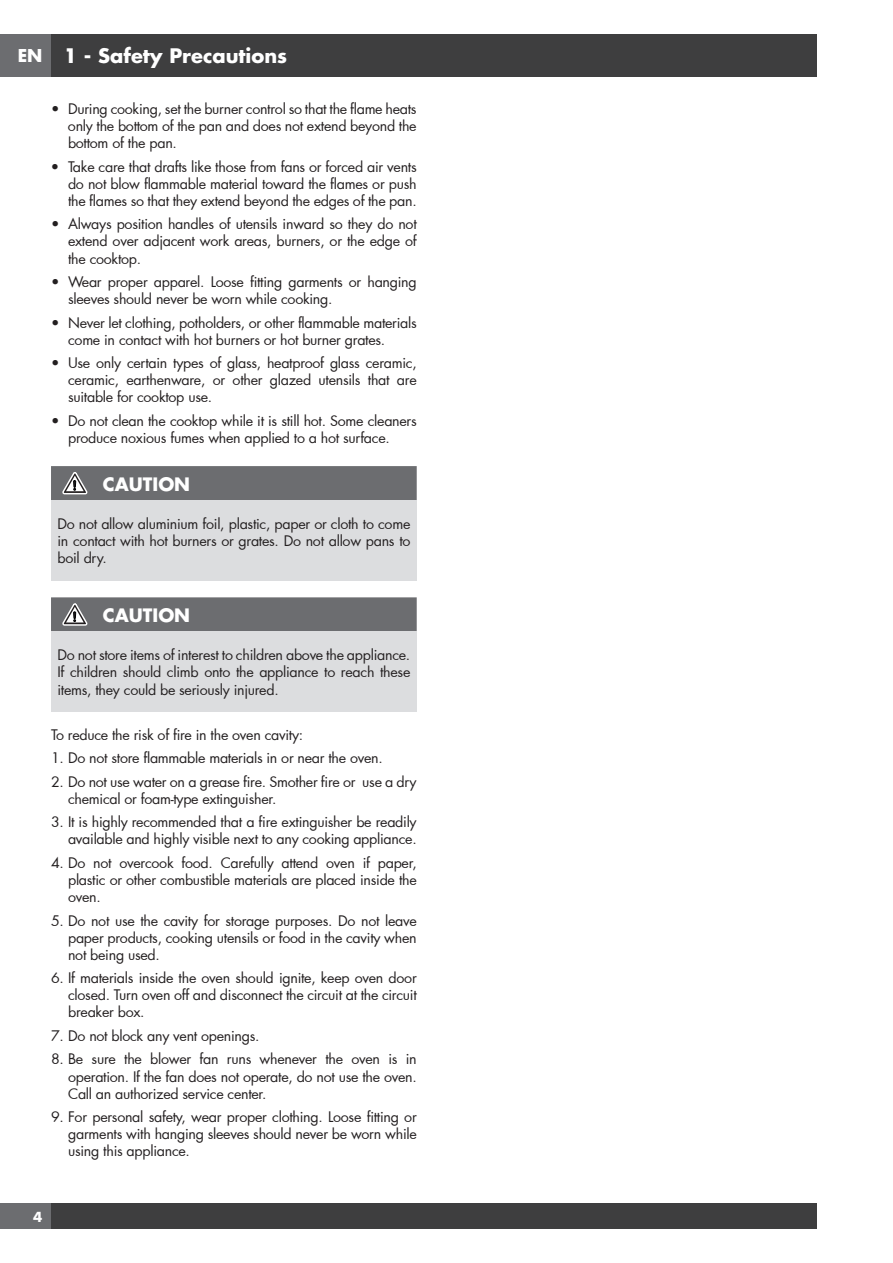
<style>
.page{position:relative;width:893px;height:1263px;background:#fff}
.page>*{position:absolute;margin:0;border:0;box-sizing:border-box;transform-origin:0 0}
.t1{font:700 19.5px "Futura Std";color:#fff}
.t2{font:700 18px "Futura Std";color:#fff}
.t3{font:700 17.25px "Futura Std";color:#fff}
.t4{font:14.25px/17.1px "Futura";letter-spacing:-.02em;color:#231f20;text-align:justify}
.t5{font:700 13.5px "Futura Std";color:#fff}
</style>
<div class="page">
<div style="left:0;top:34px;width:51px;height:43px;background:#6c6d70"></div>
<div style="left:51px;top:34px;width:765px;height:43px;background:#3e3e3f"></div>
<div style="left:0;top:1203px;width:51px;height:26px;background:#6c6d70"></div>
<div style="left:51px;top:1203px;width:765px;height:26px;background:#3e3e3f"></div>
<div style="left:51px;top:500px;width:366px;height:80px;background:#dcdddf"></div>
<div style="left:51px;top:466px;width:366px;height:34px;background:#6c6d70"></div>
<div style="left:51px;top:631px;width:366px;height:80px;background:#dcdddf"></div>
<div style="left:51px;top:597px;width:366px;height:34px;background:#6c6d70"></div>
<p class="t3" style="left:18px;top:44px;width:26px">EN</p>
<h1 class="t1" style="left:64px;top:43px;width:225px">1 - Safety Precautions</h1>
<p class="t4" style="left:68px;top:100px;width:350px;text-indent:-17px">• During cooking, set the burner control so that the flame heats only the bottom of the pan and does not extend beyond the bottom of the pan.</p>
<p class="t4" style="left:68px;top:158px;width:350px;text-indent:-17px">• Take care that drafts like those from fans or forced air vents do not blow flammable material toward the flames or push the flames so that they extend beyond the edges of the pan.</p>
<p class="t4" style="left:68px;top:215px;width:350px;text-indent:-17px">• Always position handles of utensils inward so they do not extend over adjacent work areas, burners, or the edge of the cooktop.</p>
<p class="t4" style="left:68px;top:273px;width:350px;text-indent:-17px">• Wear proper apparel. Loose fitting garments or hanging sleeves should never be worn while cooking.</p>
<p class="t4" style="left:68px;top:314px;width:350px;text-indent:-17px">• Never let clothing, potholders, or other flammable materials come in contact with hot burners or hot burner grates.</p>
<p class="t4" style="left:68px;top:354px;width:350px;text-indent:-17px">• Use only certain types of glass, heatproof glass ceramic, ceramic, earthenware, or other glazed utensils that are suitable for cooktop use.</p>
<p class="t4" style="left:68px;top:412px;width:350px;text-indent:-17px">• Do not clean the cooktop while it is still hot. Some cleaners produce noxious fumes when applied to a hot surface.</p>
<p class="t2" style="left:103px;top:472px;width:89px">CAUTION</p>
<p class="t4" style="left:57px;top:515px;width:355px">Do not allow aluminium foil, plastic, paper or cloth to come in contact with hot burners or grates. Do not allow pans to boil dry.</p>
<p class="t2" style="left:103px;top:603px;width:89px">CAUTION</p>
<p class="t4" style="left:57px;top:646px;width:354px">Do not store items of interest to children above the appliance.<br>If children should climb onto the appliance to reach these items, they could be seriously injured.</p>
<p class="t4" style="left:51px;top:726px;width:254px">To reduce the risk of fire in the oven cavity:</p>
<p class="t4" style="left:51px;top:749px;width:333px">1. Do not store flammable materials in or near the oven.</p>
<p class="t4" style="left:68px;top:773px;width:350px;text-indent:-17px">2. Do not use water on a grease fire. Smother fire or use a dry chemical or foam-type extinguisher.</p>
<p class="t4" style="left:51px;top:813px;width:367px;text-align:right">3. It is highly recommended that a fire extinguisher be readily available and highly visible next to any cooking appliance.</p>
<p class="t4" style="left:68px;top:854px;width:350px;text-indent:-17px">4. Do not overcook food. Carefully attend oven if paper, plastic or other combustible materials are placed inside the oven.</p>
<p class="t4" style="left:68px;top:911px;width:350px;text-indent:-17px">5. Do not use the cavity for storage purposes. Do not leave paper products, cooking utensils or food in the cavity when not being used.</p>
<p class="t4" style="left:68px;top:969px;width:350px;text-indent:-17px">6. If materials inside the oven should ignite, keep oven door closed. Turn oven off and disconnect the circuit at the circuit breaker box.</p>
<p class="t4" style="left:51px;top:1027px;width:210px">7. Do not block any vent openings.</p>
<p class="t4" style="left:68px;top:1050px;width:350px;text-indent:-17px">8. Be sure the blower fan runs whenever the oven is in operation. If the fan does not operate, do not use the oven.<br>Call an authorized service center.</p>
<p class="t4" style="left:68px;top:1108px;width:350px;text-indent:-17px">9. For personal safety, wear proper clothing. Loose fitting or garments with hanging sleeves should never be worn while using this appliance.</p>
<p class="t5" style="left:33px;top:1208px;width:11px">4</p>
</div>
